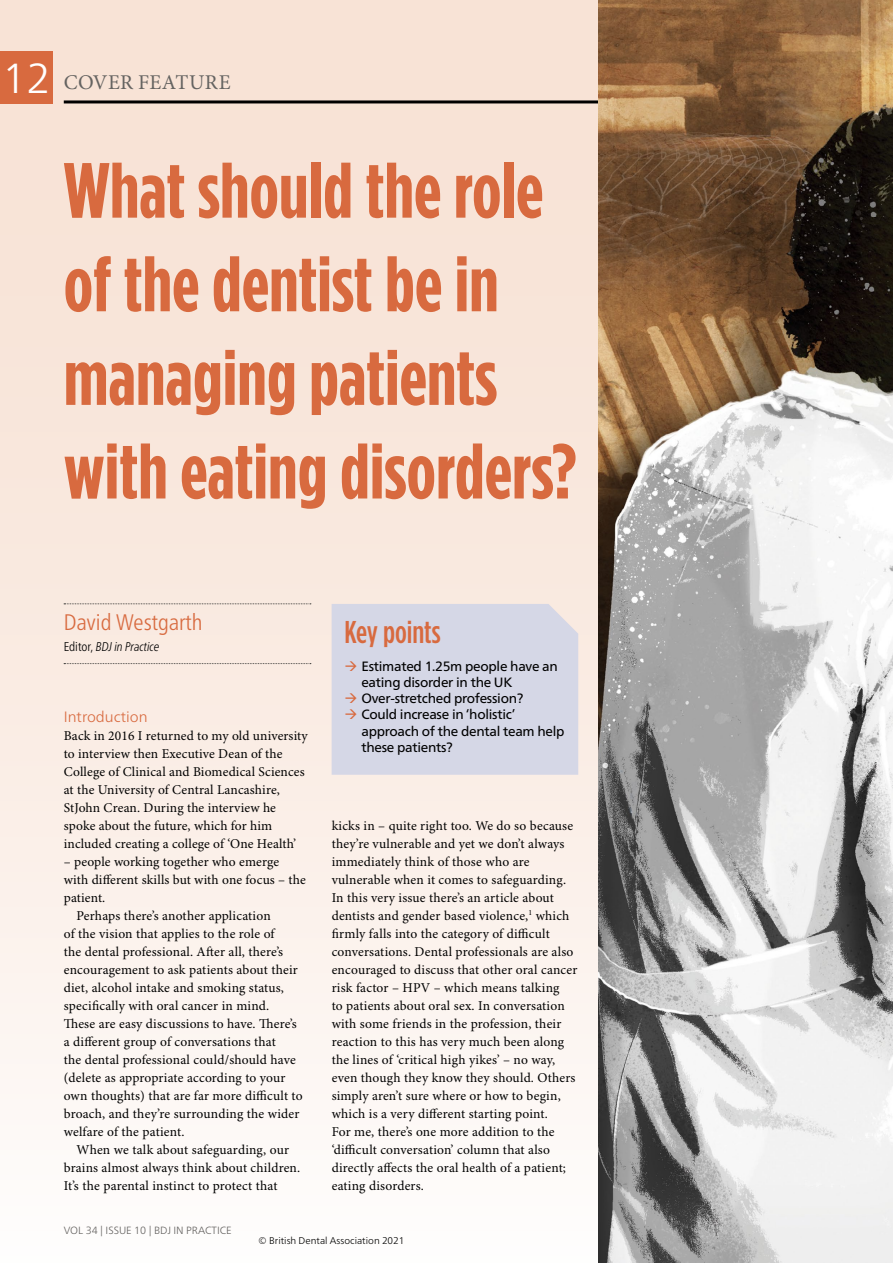
<style>
.page{position:relative;width:893px;height:1263px;background:#fff}
.page>*{position:absolute;margin:0;border:0;box-sizing:border-box;transform-origin:0 0}
.Title_headline_colou{font:700 78px/93.6px "Gotham Condensed";color:#d86a3f}
.NoXML_page_numbers{font:300 42px "Frutiger Neue LT Pro";color:#fff}
.Box_Heading_x{font:500 31.5px "Gotham Condensed";color:#d86a3f}
.NoXML_author_name{font:300 condensed 22.5px "Frutiger Neue LT Pro";color:#d86a3f}
.NoXML_category{font:21px "Minion Pro";letter-spacing:.015em;color:#656361}
.SectionHeading_1_x{font:300 15px "Frutiger Neue LT Pro";color:#d86a3f}
.Para_body{font:13.5px/18px "Minion Pro";letter-spacing:.015em;color:#000}
.Para_body_1st{font:13.5px/18px "Minion Pro";letter-spacing:.01em;color:#000}
.t1{font:13.5px/16.2px "Frutiger Neue LT Pro";letter-spacing:-.02em;color:#000}
.Biography_author_job{font:italic 300 condensed 12.75px "Frutiger Neue LT Pro";color:#000}
.NoXML_footer{font:300 10.5px "Frutiger Neue LT Pro";color:#656361}
.NoXML_Hidden_for_Onl{font:300 9.75px "Frutiger Neue LT Pro";color:#000}
.s1{font-style:normal}
</style>
<div class="page">
<div style="left:0;top:0;width:599px;height:1263px;background:linear-gradient(to bottom,#f7decf,#fdfaf8)"></div>
<div style="left:0;top:51px;width:52px;height:52px;background:#d86a3f"></div>
<hr style="left:64px;top:100px;width:829px;height:3px;background:#000">
<img style="left:599px;top:0;width:294px;height:1263px">
<svg style="left:64px;top:603px;width:247px;height:1px"></svg>
<svg style="left:64px;top:663px;width:247px;height:1px"></svg>
<div style="left:332px;top:604px;width:246px;height:171px;background:#d5d7e6"></div>
<p class="NoXML_page_numbers" style="left:2px;top:54px;width:50px">12</p>
<p class="NoXML_category" style="left:64px;top:70px;width:168px">COVER FEATURE</p>
<p class="Title_headline_colou" style="left:64px;top:143px;width:514px">What should the role of the dentist be in managing patients with eating disorders?</p>
<p class="NoXML_author_name" style="left:64px;top:609px;width:140px">David Westgarth</p>
<p class="Biography_author_job" style="left:64px;top:638px;width:97px"><span class="s1">Editor,</span> BDJ in Practice</p>
<p class="SectionHeading_1_x" style="left:64px;top:708px;width:85px">Introduction</p>
<p class="Para_body_1st" style="left:64px;top:727px;width:245px">Back in 2016 I returned to my old university to interview then Executive Dean of the College of Clinical and Biomedical Sciences at the University of Central Lancashire, StJohn Crean. During the interview he spoke about the future, which for him included creating a college of ‘One Health’</p>
<p class="Para_body_1st" style="left:64px;top:853px;width:244px">– people working together who emerge with different skills but with one focus – the patient.</p>
<p class="Para_body" style="left:64px;top:907px;width:240px;text-indent:13px">Perhaps there’s another application<br>of the vision that applies to the role of<br>the dental professional. After all, there’s encouragement to ask patients about their diet, alcohol intake and smoking status, specifically with oral cancer in mind.<br>These are easy discussions to have. There’s a different group of conversations that<br>the dental professional could/should have (delete as appropriate according to your own thoughts) that are far more difficult to broach, and they’re surrounding the wider welfare of the patient.</p>
<p class="Para_body" style="left:64px;top:1141px;width:238px;text-indent:13px">When we talk about safeguarding, our brains almost always think about children.<br>It’s the parental instinct to protect that</p>
<p class="Box_Heading_x" style="left:344px;top:614px;width:98px">Key points</p>
<p class="t1" style="left:361px;top:658px;width:198px">Estimated 1.25m people have an eating disorder in the UK</p>
<p class="t1" style="left:361px;top:690px;width:164px">Over-stretched profession?</p>
<p class="t1" style="left:361px;top:706px;width:205px">Could increase in ‘holistic’ approach of the dental team help these patients?</p>
<p class="Para_body" style="left:332px;top:817px;width:247px">kicks in – quite right too. We do so because they’re vulnerable and yet we don’t always immediately think of those who are vulnerable when it comes to safeguarding.<br>In this very issue there’s an article about dentists and gender based violence,<sup>1</sup> which firmly falls into the category of difficult conversations. Dental professionals are also encouraged to discuss that other oral cancer risk factor – HPV – which means talking<br>to patients about oral sex. In conversation with some friends in the profession, their reaction to this has very much been along the lines of ‘critical high yikes’ – no way, even though they know they should. Others simply aren’t sure where or how to begin, which is a very different starting point.<br>For me, there’s one more addition to the ‘difficult conversation’ column that also directly affects the oral health of a patient; eating disorders.</p>
<p class="NoXML_footer" style="left:64px;top:1224px;width:169px">VOL 34 | ISSUE 10 | BDJ IN PRACTICE</p>
<p class="NoXML_Hidden_for_Onl" style="left:258px;top:1234px;width:148px">© British Dental Association 2021</p>
</div>
